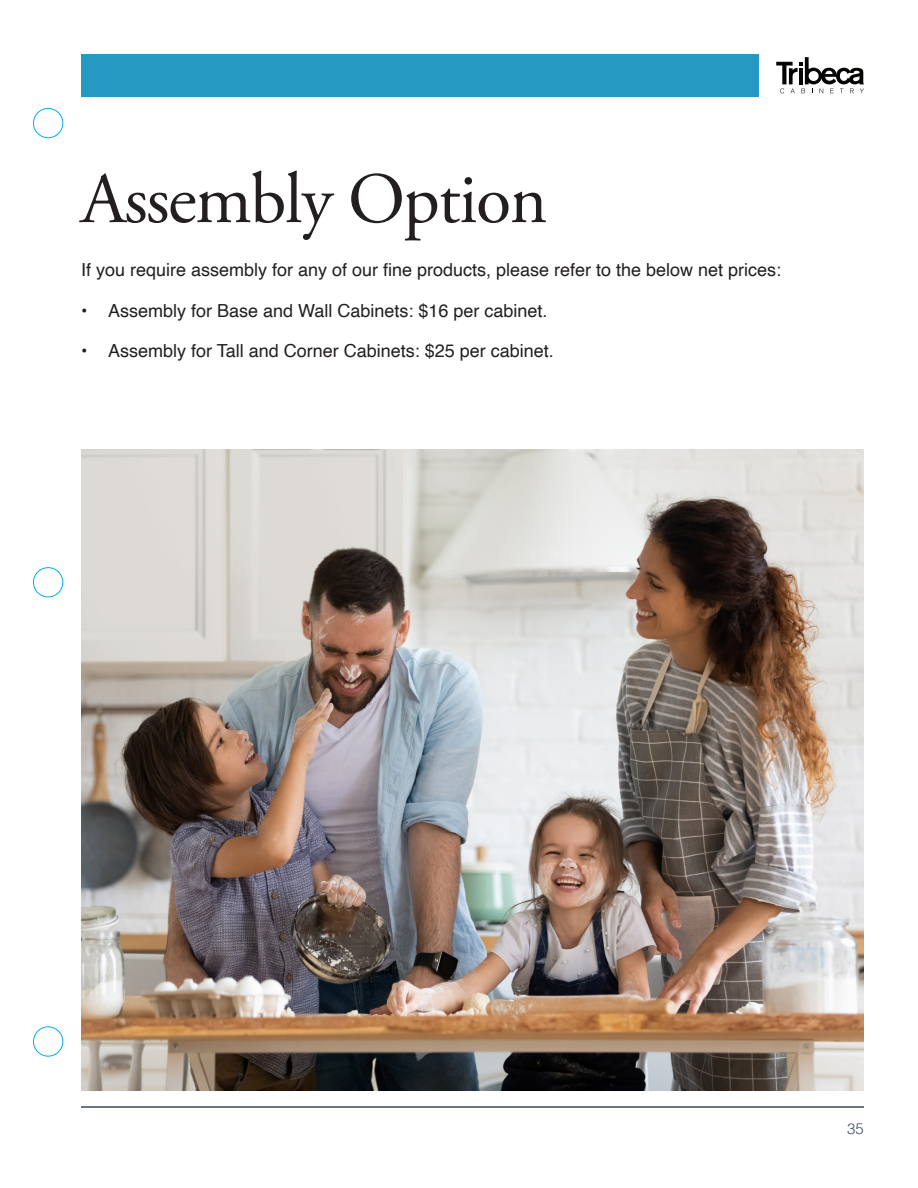
<style>
.page{position:relative;width:918px;height:1188px;background:#fff}
.page>*{position:absolute;margin:0;border:0;box-sizing:border-box;transform-origin:0 0}
.t1{font:72px "Adobe Garamond Pro";letter-spacing:-.02em;color:#231f20}
.t2{font:18px "Helvetica";color:#231f20}
.t3{font:300 15px "Helvetica";color:#384960}
</style>
<div class="page">
<svg style="left:33px;top:108px;width:30px;height:949px"></svg>
<hr style="left:81px;top:1106px;width:783px;height:2px;background:#384960">
<div style="left:81px;top:54px;width:677px;height:43px;background:#2599c2"></div>
<svg style="left:776px;top:57px;width:88px;height:36px"></svg>
<img style="left:81px;top:449px;width:783px;height:642px">
<p class="t1" style="left:81px;top:156px;width:468px">Assembly Option</p>
<p class="t2" style="left:81px;top:256px;width:702px">If you require assembly for any of our fine products, please refer to the below net prices:</p>
<p class="t2" style="left:81px;top:296px;width:468px">• Assembly for Base and Wall Cabinets: $16 per cabinet.</p>
<p class="t2" style="left:81px;top:337px;width:474px">• Assembly for Tall and Corner Cabinets: $25 per cabinet.</p>
<p class="t3" style="left:847px;top:1116px;width:18px">35</p>
</div>
